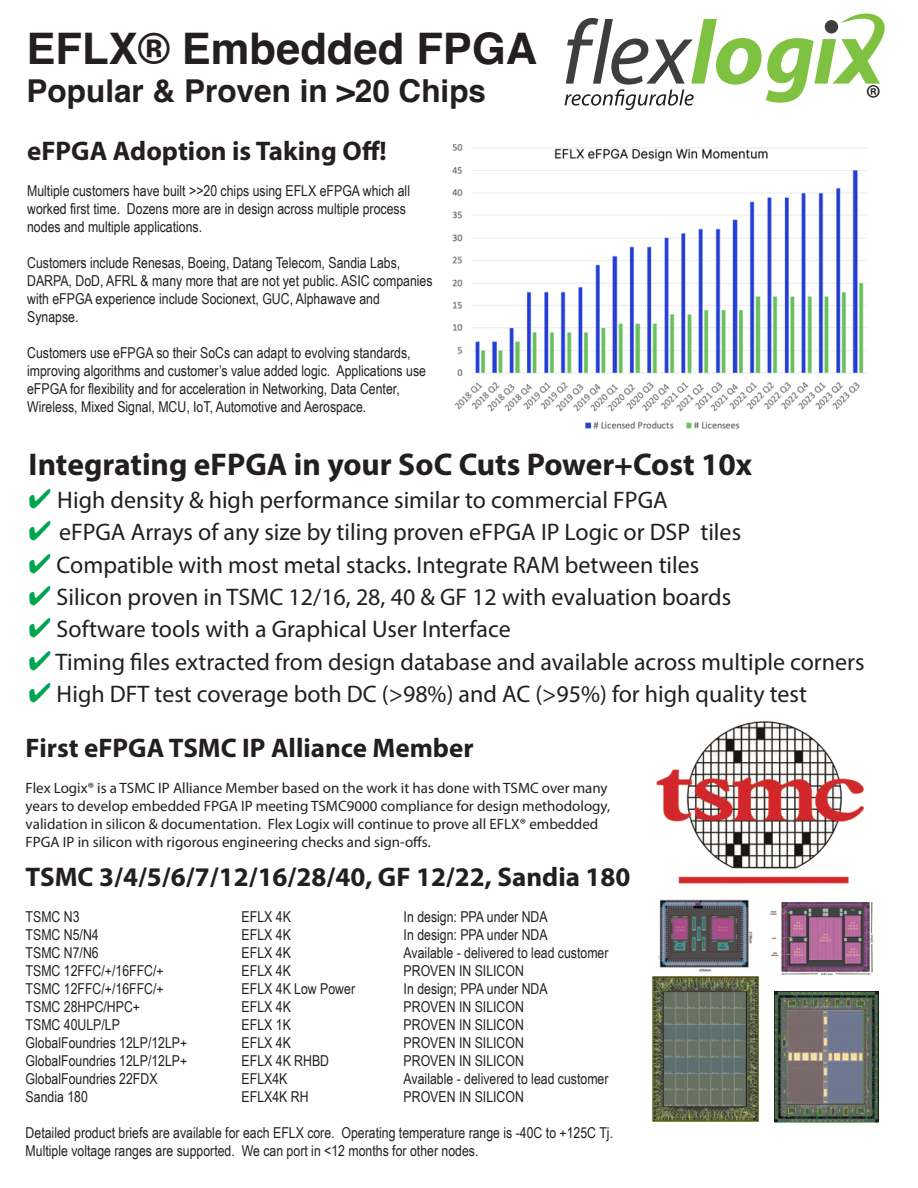
<style>
.page{position:relative;width:918px;height:1188px;background:#fff}
.page>*{position:absolute;margin:0;border:0;box-sizing:border-box;transform-origin:0 0}
.t1{font:700 43.5px "Helvetica";color:#231f20}
.t2{font:37.8px "Myriad Pro";color:#231f20}
.t3{font:700 31.5px "Myriad Pro";color:#231f20}
.t4{font:700 31.5px "Helvetica";color:#231f20}
.t5{font:700 27px "Myriad Pro";color:#231f20}
.t6{font:24px "Myriad Pro";color:#231f20}
.t7{font:15px/18px "Arial Narrow";color:#231f20}
.t8{font:15px/18px "Myriad Pro";color:#231f20}
.s1{color:#00a54f}
</style>
<div class="page">
<img style="left:656px;top:721px;width:209px;height:163px">
<img style="left:658px;top:900px;width:95px;height:72px">
<img style="left:770px;top:902px;width:103px;height:74px">
<img style="left:652px;top:976px;width:107px;height:146px">
<img style="left:774px;top:992px;width:105px;height:130px">
<svg style="left:565px;top:13px;width:320px;height:97px"></svg>
<img style="left:452px;top:144px;width:415px;height:285px">
<h1 class="t1" style="left:27px;top:32px;width:512px">EFLX® Embedded FPGA</h1>
<h3 class="t4" style="left:27px;top:79px;width:461px">Popular &amp; Proven in &gt;20 Chips</h3>
<h3 class="t5" style="left:27px;top:141px;width:361px">eFPGA Adoption is Taking Off!</h3>
<p class="t7" style="left:27px;top:183px;width:384px">Multiple customers have built &gt;&gt;20 chips using EFLX eFPGA which all worked first time. Dozens more are in design across multiple process nodes and multiple applications.</p>
<p class="t7" style="left:27px;top:255px;width:407px">Customers include Renesas, Boeing, Datang Telecom, Sandia Labs, DARPA, DoD, AFRL &amp; many more that are not yet public. ASIC companies with eFPGA experience include Socionext, GUC, Alphawave and Synapse.</p>
<p class="t7" style="left:27px;top:345px;width:400px">Customers use eFPGA so their SoCs can adapt to evolving standards, improving algorithms and customer’s value added logic. Applications use eFPGA for flexibility and for acceleration in Networking, Data Center, Wireless, Mixed Signal, MCU, IoT, Automotive and Aerospace.</p>
<h2 class="t2" style="left:865px;top:84px;width:17px">®</h2>
<h3 class="t3" style="left:29px;top:453px;width:725px">Integrating eFPGA in your SoC Cuts Power+Cost 10x</h3>
<h3 class="t6" style="left:29px;top:490px;width:641px"><span class="s1">✔</span> High density &amp; high performance similar to commercial FPGA</h3>
<h3 class="t6" style="left:29px;top:523px;width:714px"><span class="s1">✔</span> eFPGA Arrays of any size by tiling proven eFPGA IP Logic or DSP tiles</h3>
<h3 class="t6" style="left:29px;top:555px;width:672px"><span class="s1">✔</span> Compatible with most metal stacks. Integrate RAM between tiles</h3>
<h3 class="t6" style="left:29px;top:587px;width:704px"><span class="s1">✔</span> Silicon proven in TSMC 12/16, 28, 40 &amp; GF 12 with evaluation boards</h3>
<h3 class="t6" style="left:29px;top:620px;width:484px"><span class="s1">✔</span> Software tools with a Graphical User Interface</h3>
<h3 class="t6" style="left:29px;top:652px;width:837px"><span class="s1">✔</span> Timing files extracted from design database and available across multiple corners</h3>
<h3 class="t6" style="left:29px;top:685px;width:780px"><span class="s1">✔</span> High DFT test coverage both DC (&gt;98%) and AC (&gt;95%) for high quality test</h3>
<h3 class="t5" style="left:26px;top:738px;width:450px">First eFPGA TSMC IP Alliance Member</h3>
<p class="t8" style="left:26px;top:780px;width:586px">Flex Logix® is a TSMC IP Alliance Member based on the work it has done with TSMC over many years to develop embedded FPGA IP meeting TSMC9000 compliance for design methodology, validation in silicon &amp; documentation. Flex Logix will continue to prove all EFLX® embedded FPGA IP in silicon with rigorous engineering checks and sign-offs.</p>
<h3 class="t5" style="left:26px;top:867px;width:606px">TSMC 3/4/5/6/7/12/16/28/40, GF 12/22, Sandia 180</h3>
<p class="t7" style="left:26px;top:909px;width:55px">TSMC N3</p>
<p class="t7" style="left:242px;top:909px;width:51px">EFLX 4K</p>
<p class="t7" style="left:404px;top:909px;width:146px">In design: PPA under NDA</p>
<p class="t7" style="left:26px;top:927px;width:75px">TSMC N5/N4</p>
<p class="t7" style="left:242px;top:927px;width:51px">EFLX 4K</p>
<p class="t7" style="left:404px;top:927px;width:146px">In design: PPA under NDA</p>
<p class="t7" style="left:26px;top:945px;width:75px">TSMC N7/N6</p>
<p class="t7" style="left:242px;top:945px;width:51px">EFLX 4K</p>
<p class="t7" style="left:404px;top:945px;width:206px">Available - delivered to lead customer</p>
<p class="t7" style="left:26px;top:963px;width:140px">TSMC 12FFC/+/16FFC/+</p>
<p class="t7" style="left:242px;top:963px;width:51px">EFLX 4K</p>
<p class="t7" style="left:404px;top:963px;width:122px">PROVEN IN SILICON</p>
<p class="t7" style="left:26px;top:981px;width:140px">TSMC 12FFC/+/16FFC/+</p>
<p class="t7" style="left:242px;top:981px;width:115px">EFLX 4K Low Power</p>
<p class="t7" style="left:404px;top:981px;width:146px">In design; PPA under NDA</p>
<p class="t7" style="left:26px;top:999px;width:116px">TSMC 28HPC/HPC+</p>
<p class="t7" style="left:242px;top:999px;width:51px">EFLX 4K</p>
<p class="t7" style="left:404px;top:999px;width:122px">PROVEN IN SILICON</p>
<p class="t7" style="left:26px;top:1017px;width:96px">TSMC 40ULP/LP</p>
<p class="t7" style="left:242px;top:1017px;width:51px">EFLX 1K</p>
<p class="t7" style="left:404px;top:1017px;width:122px">PROVEN IN SILICON</p>
<p class="t7" style="left:26px;top:1035px;width:163px">GlobalFoundries 12LP/12LP+</p>
<p class="t7" style="left:242px;top:1035px;width:51px">EFLX 4K</p>
<p class="t7" style="left:404px;top:1035px;width:122px">PROVEN IN SILICON</p>
<p class="t7" style="left:26px;top:1053px;width:163px">GlobalFoundries 12LP/12LP+</p>
<p class="t7" style="left:242px;top:1053px;width:89px">EFLX 4K RHBD</p>
<p class="t7" style="left:404px;top:1053px;width:122px">PROVEN IN SILICON</p>
<p class="t7" style="left:26px;top:1071px;width:133px">GlobalFoundries 22FDX</p>
<p class="t7" style="left:242px;top:1071px;width:47px">EFLX4K</p>
<p class="t7" style="left:404px;top:1071px;width:206px">Available - delivered to lead customer</p>
<p class="t7" style="left:26px;top:1089px;width:64px">Sandia 180</p>
<p class="t7" style="left:242px;top:1089px;width:68px">EFLX4K RH</p>
<p class="t7" style="left:404px;top:1089px;width:122px">PROVEN IN SILICON</p>
<p class="t7" style="left:26px;top:1125px;width:589px">Detailed product briefs are available for each EFLX core. Operating temperature range is -40C to +125C Tj.<br>Multiple voltage ranges are supported. We can port in &lt;12 months for other nodes.</p>
</div>
